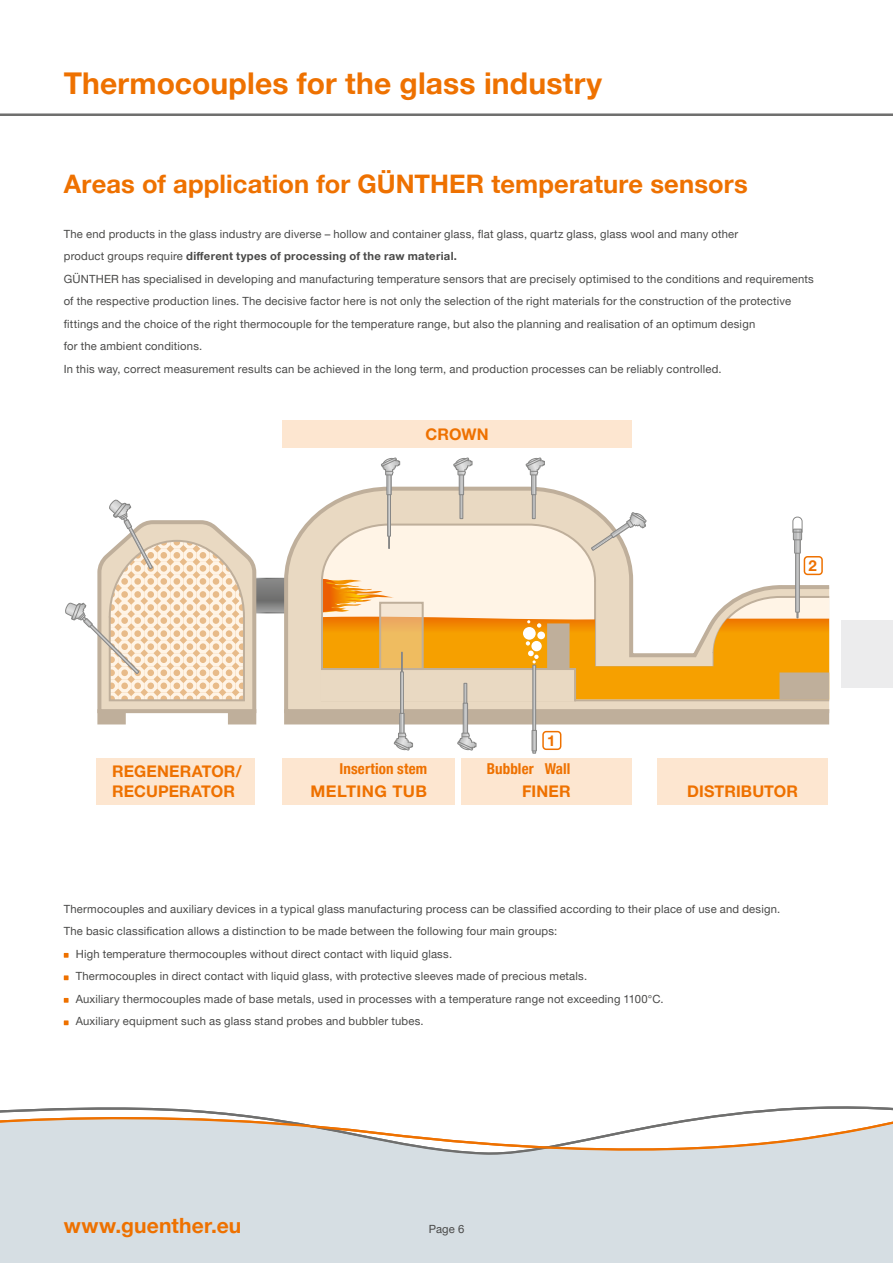
<style>
.page{position:relative;width:893px;height:1263px;background:#fff}
.page>*{position:absolute;margin:0;border:0;box-sizing:border-box;transform-origin:0 0}
.t1{font:700 30px "Helvetica Neue LTW1 G";letter-spacing:.005em;color:#ee7100}
.t2{font:700 25.5px "Helvetica Neue LTW1 G";letter-spacing:.005em;color:#ee7100}
.t3{font:700 21px "Helvetica Neue LTW1 G";letter-spacing:.01em;color:#ee7100}
.t4{font:700 16.05px/20px "Helvetica Neue LTW1 G";letter-spacing:.01em;color:#ee7100}
.t5{font:700 16.05px "Helvetica Neue LTW1 G";letter-spacing:.03em;color:#ee7100}
.t6{font:700 condensed 15px "Helvetica Neue LTW1 G";letter-spacing:.005em;color:#ee7100}
.t7{font:700 15px "Helvetica Neue LTW1 G";color:#ee7100}
.t8{font:11.25px/22.5px "Helvetica Neue LTW1 G";letter-spacing:.02em;color:#494948}
.s1{font-weight:700}
</style>
<div class="page">
<hr style="left:0;top:114px;width:893px;height:2px;background:#6f6f6e">
<div style="left:0;top:1185px;width:893px;height:78px;background:#d6dee3"></div>
<svg style="left:0;top:1106px;width:893px;height:79px"></svg>
<svg style="left:64px;top:953px;width:5px;height:5px"></svg>
<svg style="left:64px;top:975px;width:5px;height:5px"></svg>
<svg style="left:64px;top:998px;width:5px;height:5px"></svg>
<svg style="left:64px;top:1020px;width:5px;height:5px"></svg>
<svg style="left:258px;top:580px;width:24px;height:31px"></svg>
<div style="left:97px;top:709px;width:29px;height:15px;background:#bfaf9b"></div>
<div style="left:228px;top:709px;width:28px;height:15px;background:#bfaf9b"></div>
<div style="left:284px;top:709px;width:545px;height:15px;background:#bfaf9b"></div>
<svg style="left:282px;top:511px;width:548px;height:204px;fill:#e9d9c2"></svg>
<svg style="left:65px;top:499px;width:193px;height:216px"></svg>
<svg style="left:319px;top:457px;width:510px;height:296px"></svg>
<div style="left:96px;top:758px;width:159px;height:46px;background:#fde6d0"></div>
<div style="left:283px;top:758px;width:172px;height:46px;background:#fde6d0"></div>
<div style="left:657px;top:758px;width:171px;height:46px;background:#fde6d0"></div>
<div style="left:283px;top:421px;width:349px;height:27px;background:#fde6d0"></div>
<div style="left:461px;top:758px;width:171px;height:46px;background:#fde6d0"></div>
<div style="left:842px;top:621px;width:51px;height:67px;background:#ececed"></div>
<h1 class="t1" style="left:64px;top:64px;width:540px">Thermocouples for the glass industry</h1>
<h2 class="t2" style="left:64px;top:168px;width:685px">Areas of application for GÜNTHER temperature sensors</h2>
<p class="t8" style="left:64px;top:222px;width:752px">The end products in the glass industry are diverse – hollow and container glass, flat glass, quartz glass, glass wool and many other<br>product groups require <span class="s1">different types of processing of the raw material.<br></span>GÜNTHER has specialised in developing and manufacturing temperature sensors that are precisely optimised to the conditions and requirements of the respective production lines. The decisive factor here is not only the selection of the right materials for the construction of the protective fittings and the choice of the right thermocouple for the temperature range, but also the planning and realisation of an optimum design<br>for the ambient conditions.<br>In this way, correct measurement results can be achieved in the long term, and production processes can be reliably controlled.</p>
<h3 class="t4" style="left:426px;top:425px;width:64px">CROWN</h3>
<h3 class="t7" style="left:808px;top:556px;width:10px">2</h3>
<h3 class="t7" style="left:547px;top:731px;width:10px">1</h3>
<h3 class="t4" style="left:112px;top:761px;width:131px">REGENERATOR/<br>RECUPERATOR</h3>
<h3 class="t6" style="left:340px;top:760px;width:89px">Insertion stem</h3>
<h3 class="t6" style="left:487px;top:760px;width:85px">Bubbler Wall</h3>
<h3 class="t5" style="left:310px;top:781px;width:118px">MELTING TUB</h3>
<h3 class="t4" style="left:687px;top:781px;width:113px">DISTRIBUTOR</h3>
<h3 class="t4" style="left:522px;top:781px;width:50px">FINER</h3>
<p class="t8" style="left:64px;top:897px;width:718px">Thermocouples and auxiliary devices in a typical glass manufacturing process can be classified according to their place of use and design.</p>
<p class="t8" style="left:64px;top:920px;width:495px">The basic classification allows a distinction to be made between the following four main groups:</p>
<p class="t8" style="left:76px;top:942px;width:378px">High temperature thermocouples without direct contact with liquid glass.</p>
<p class="t8" style="left:76px;top:965px;width:513px">Thermocouples in direct contact with liquid glass, with protective sleeves made of precious metals.</p>
<p class="t8" style="left:76px;top:987px;width:589px">Auxiliary thermocouples made of base metals, used in processes with a temperature range not exceeding 1100°C.</p>
<p class="t8" style="left:76px;top:1010px;width:349px">Auxiliary equipment such as glass stand probes and bubbler tubes.</p>
<h3 class="t3" style="left:64px;top:1213px;width:179px">www.guenther.eu</h3>
<p class="t8" style="left:429px;top:1218px;width:37px">Page 6</p>
</div>
